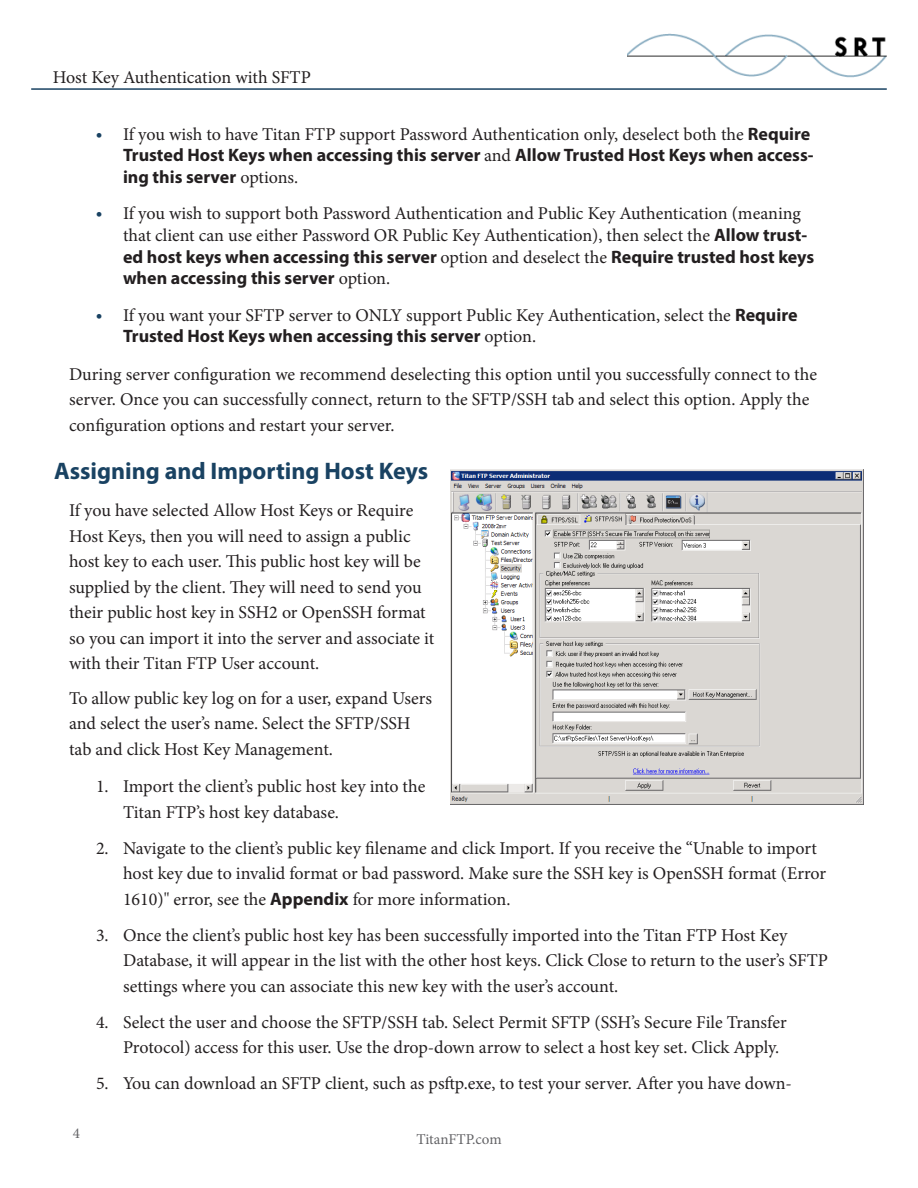
<style>
.page{position:relative;width:918px;height:1188px;background:#fff}
.page>*{position:absolute;margin:0;border:0;box-sizing:border-box;transform-origin:0 0}
.Heading_2{font:700 24px "Myriad Pro";color:#194262}
.t1{font:18px/25.5px "Minion Pro";color:#231f20}
.t2{font:700 18px/21.6px "Myriad Pro";color:#231f20}
.t3{font:15px "Minion Pro";color:#636366}
.s1{color:#194262}
.s2{font-family:"Minion Pro";font-weight:400}
.s3{font-family:"Myriad Pro";font-weight:700;color:#194262}
.s4{font-family:"Myriad Pro";font-weight:700}
</style>
<div class="page">
<hr style="left:31px;top:88px;width:856px;height:2px;background:#194262">
<img style="left:628px;top:33px;width:259px;height:45px">
<img style="left:450px;top:469px;width:413px;height:336px">
<p class="t1" style="left:53px;top:65px;width:260px">Host Key Authentication with SFTP</p>
<p class="t2" style="left:123px;top:122px;width:692px;text-indent:-27px"><span class="s1">•</span> <span class="s2">If you wish to have Titan FTP support Password Authentication only, deselect both the</span> Require<br>Trusted Host Keys when accessing this server <span class="s2">and</span> Allow Trusted Host Keys when access&shy;ing this server <span class="s2">options.</span></p>
<p class="t1" style="left:123px;top:203px;width:693px;line-height:21.6px;text-indent:-27px"><span class="s3">•</span> If you wish to support both Password Authentication and Public Key Authentication (meaning that client can use either Password OR Public Key Authentication), then select the <span class="s4">Allow trust&shy;ed host keys when accessing this server</span> option and deselect the <span class="s4">Require trusted host keys when accessing this server</span> option.</p>
<p class="t1" style="left:123px;top:304px;width:676px;line-height:21.6px;text-indent:-27px"><span class="s3">•</span> If you want your SFTP server to ONLY support Public Key Authentication, select the <span class="s4">Require<br>Trusted Host Keys when accessing this server</span> option.</p>
<p class="t1" style="left:69px;top:361px;width:750px">During server configuration we recommend deselecting this option until you successfully connect to the server. Once you can successfully connect, return to the SFTP/SSH tab and select this option. Apply the configuration options and restart your server.</p>
<p class="Heading_2" style="left:54px;top:455px;width:376px">Assigning and Importing Host Keys</p>
<p class="t1" style="left:69px;top:498px;width:367px">If you have selected Allow Host Keys or Require Host Keys, then you will need to assign a public host key to each user. This public host key will be supplied by the client. They will need to send you their public host key in SSH2 or OpenSSH format so you can import it into the server and associate it with their Titan FTP User account.</p>
<p class="t1" style="left:69px;top:685px;width:365px">To allow public key log on for a user, expand Users and select the user’s name. Select the SFTP/SSH tab and click Host Key Management.</p>
<p class="t1" style="left:123px;top:774px;width:304px;text-indent:-27px">1. Import the client’s public host key into the<br>Titan FTP’s host key database.</p>
<p class="t1" style="left:123px;top:835px;width:705px;text-indent:-27px">2. Navigate to the client’s public key filename and click Import. If you receive the “Unable to import host key due to invalid format or bad password. Make sure the SSH key is OpenSSH format (Error<br>1610)" error, see the <span class="s4">Appendix</span> for more information.</p>
<p class="t1" style="left:123px;top:922px;width:706px;text-indent:-27px">3. Once the client’s public host key has been successfully imported into the Titan FTP Host Key<br>Database, it will appear in the list with the other host keys. Click Close to return to the user’s SFTP settings where you can associate this new key with the user’s account.</p>
<p class="t1" style="left:123px;top:1009px;width:665px;text-indent:-27px">4. Select the user and choose the SFTP/SSH tab. Select Permit SFTP (SSH’s Secure File Transfer<br>Protocol) access for this user. Use the drop-down arrow to select a host key set. Click Apply.</p>
<p class="t1" style="left:96px;top:1071px;width:698px">5. You can download an SFTP client, such as psftp.exe, to test your server. After you have down-</p>
<p class="t3" style="left:73px;top:1123px;width:9px">4</p>
<p class="t3" style="left:416px;top:1129px;width:87px">TitanFTP.com</p>
</div>
